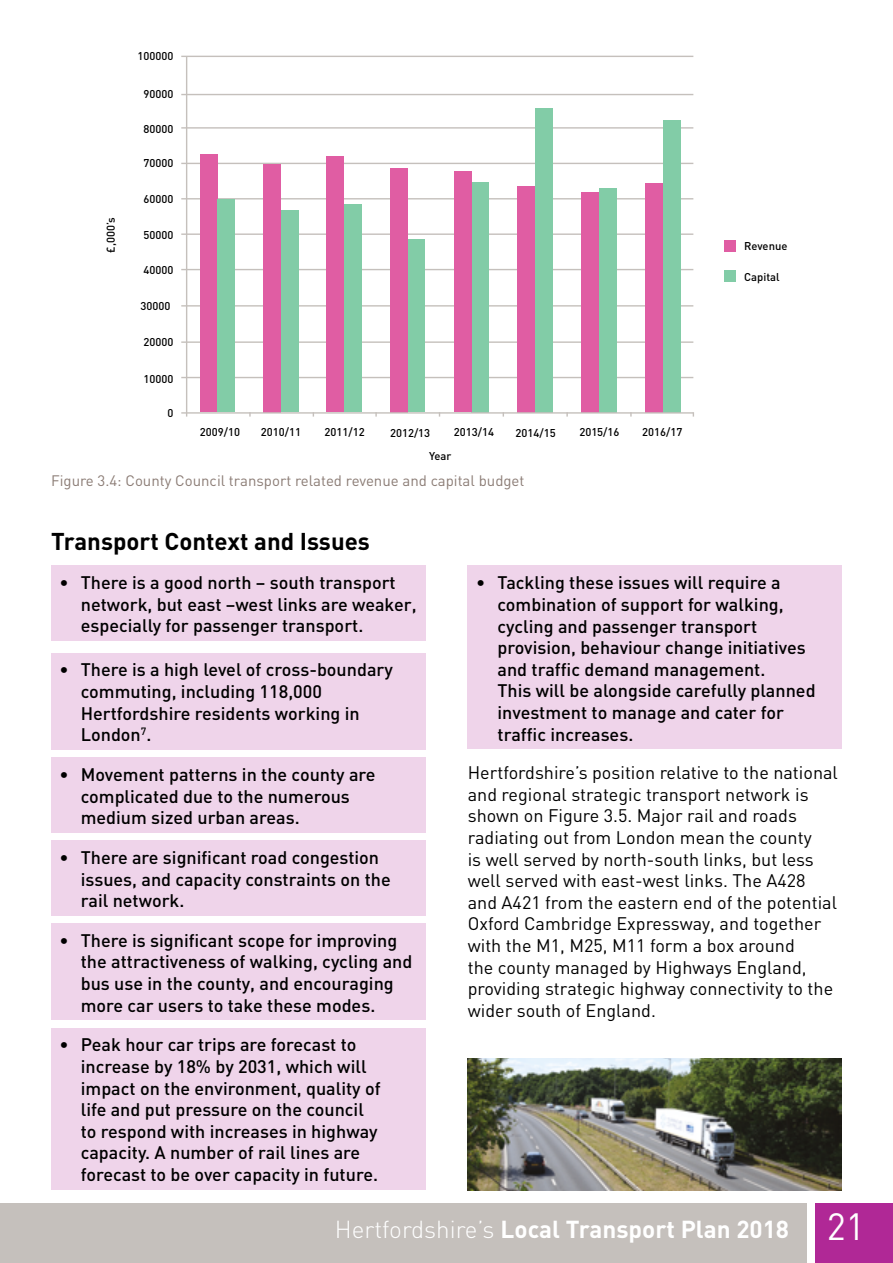
<style>
.page{position:relative;width:893px;height:1263px;background:#fff}
.page>*{position:absolute;margin:0;border:0;box-sizing:border-box;transform-origin:0 0}
.t1{font:700 24.3px "DIN";color:#fff}
.sub_header{font:700 24px "DIN";color:#000}
.t2{font:500 18px/21.6px "DIN";color:#000}
.t3{font:18px/21.6px "DIN";color:#000}
.t4{font:15px "DIN";color:#8b7c75}
.t5{font:500 11.25px "DIN";color:#000}
.s1{font-weight:300}
.s2{font-weight:400;font-size:37.5px}
</style>
<div class="page">
<div style="left:815px;top:1203px;width:78px;height:60px;background:#b02896"></div>
<div style="left:0;top:1203px;width:807px;height:60px;background:#c5c0bc"></div>
<hr style="left:186px;top:56px;width:1px;height:361px;background:#c5c0bc">
<hr style="left:181px;top:56px;width:512px;height:1px;background:#c5c0bc">
<hr style="left:181px;top:94px;width:512px;height:1px;background:#c5c0bc">
<hr style="left:181px;top:127px;width:512px;height:2px;background:#c5c0bc">
<hr style="left:181px;top:163px;width:512px;height:1px;background:#c5c0bc">
<hr style="left:181px;top:198px;width:512px;height:1px;background:#c5c0bc">
<hr style="left:181px;top:233px;width:512px;height:2px;background:#c5c0bc">
<hr style="left:181px;top:269px;width:512px;height:1px;background:#c5c0bc">
<hr style="left:181px;top:305px;width:512px;height:2px;background:#c5c0bc">
<hr style="left:181px;top:341px;width:512px;height:2px;background:#c5c0bc">
<hr style="left:181px;top:377px;width:512px;height:1px;background:#c5c0bc">
<div style="left:200px;top:155px;width:17px;height:257px;background:#e05da3"></div>
<div style="left:217px;top:199px;width:18px;height:213px;background:#82cca7"></div>
<div style="left:281px;top:211px;width:17px;height:201px;background:#82cca7"></div>
<div style="left:345px;top:205px;width:17px;height:207px;background:#82cca7"></div>
<div style="left:408px;top:240px;width:17px;height:172px;background:#82cca7"></div>
<div style="left:471px;top:182px;width:18px;height:230px;background:#82cca7"></div>
<div style="left:535px;top:108px;width:18px;height:304px;background:#82cca7"></div>
<div style="left:599px;top:188px;width:17px;height:224px;background:#82cca7"></div>
<div style="left:663px;top:120px;width:17px;height:292px;background:#82cca7"></div>
<div style="left:724px;top:270px;width:12px;height:12px;background:#82cca7"></div>
<div style="left:724px;top:240px;width:12px;height:12px;background:#e05da3"></div>
<div style="left:326px;top:157px;width:18px;height:255px;background:#e05da3"></div>
<div style="left:263px;top:164px;width:18px;height:248px;background:#e05da3"></div>
<div style="left:390px;top:168px;width:18px;height:244px;background:#e05da3"></div>
<div style="left:454px;top:171px;width:17px;height:241px;background:#e05da3"></div>
<div style="left:518px;top:186px;width:17px;height:226px;background:#e05da3"></div>
<div style="left:582px;top:192px;width:17px;height:220px;background:#e05da3"></div>
<div style="left:645px;top:183px;width:18px;height:229px;background:#e05da3"></div>
<hr style="left:181px;top:412px;width:512px;height:2px;background:#c5c0bc">
<div style="left:51px;top:566px;width:374px;height:75px;background:#efd4ea"></div>
<div style="left:51px;top:653px;width:374px;height:97px;background:#efd4ea"></div>
<div style="left:51px;top:758px;width:374px;height:75px;background:#efd4ea"></div>
<div style="left:51px;top:840px;width:374px;height:76px;background:#efd4ea"></div>
<div style="left:51px;top:923px;width:374px;height:97px;background:#efd4ea"></div>
<div style="left:51px;top:1028px;width:374px;height:161px;background:#efd4ea"></div>
<div style="left:468px;top:566px;width:374px;height:183px;background:#efd4ea"></div>
<img style="left:468px;top:1059px;width:374px;height:132px">
<p class="t5" style="left:104px;top:252px;width:37px;rotate:-90deg">£,000’s</p>
<p class="t5" style="left:138px;top:49px;width:37px">100000</p>
<p class="t5" style="left:144px;top:87px;width:31px">90000</p>
<p class="t5" style="left:144px;top:121px;width:31px">80000</p>
<p class="t5" style="left:144px;top:156px;width:31px">70000</p>
<p class="t5" style="left:144px;top:191px;width:31px">60000</p>
<p class="t5" style="left:144px;top:228px;width:31px">50000</p>
<p class="t5" style="left:144px;top:263px;width:31px">40000</p>
<p class="t5" style="left:140px;top:298px;width:31px">30000</p>
<p class="t5" style="left:144px;top:335px;width:31px">20000</p>
<p class="t5" style="left:144px;top:372px;width:31px">10000</p>
<p class="t5" style="left:167px;top:405px;width:7px">0</p>
<p class="t5" style="left:200px;top:424px;width:42px">2009/10</p>
<p class="t5" style="left:261px;top:424px;width:42px">2010/11</p>
<p class="t5" style="left:324px;top:424px;width:42px">2011/12</p>
<p class="t5" style="left:390px;top:425px;width:42px">2012/13</p>
<p class="t5" style="left:454px;top:424px;width:42px">2013/14</p>
<p class="t5" style="left:516px;top:425px;width:42px">2014/15</p>
<p class="t5" style="left:579px;top:424px;width:42px">2015/16</p>
<p class="t5" style="left:642px;top:424px;width:42px">2016/17</p>
<p class="t5" style="left:429px;top:449px;width:24px">Year</p>
<p class="t4" style="left:51px;top:472px;width:475px">Figure 3.4: County Council transport related revenue and capital budget</p>
<p class="t5" style="left:744px;top:239px;width:45px">Revenue</p>
<p class="t5" style="left:744px;top:270px;width:37px">Capital</p>
<h2 class="sub_header" style="left:51px;top:525px;width:320px">Transport Context and Issues</h2>
<p class="t2" style="left:81px;top:571px;width:337px;text-indent:-21px">• There is a good north – south transport network, but east –west links are weaker, especially for passenger transport.</p>
<p class="t2" style="left:81px;top:658px;width:314px;text-indent:-21px">• There is a high level of cross-boundary commuting, including 118,000<br>Hertfordshire residents working in<br>London<sup>7</sup>.</p>
<p class="t2" style="left:81px;top:763px;width:296px;text-indent:-21px">• Movement patterns in the county are complicated due to the numerous medium sized urban areas.</p>
<p class="t2" style="left:81px;top:846px;width:311px;text-indent:-21px">• There are significant road congestion issues, and capacity constraints on the rail network.</p>
<p class="t2" style="left:81px;top:929px;width:333px;text-indent:-21px">• There is significant scope for improving the attractiveness of walking, cycling and bus use in the county, and encouraging more car users to take these modes.</p>
<p class="t2" style="left:81px;top:1033px;width:301px;text-indent:-21px">• Peak hour car trips are forecast to increase by 18% by 2031, which will impact on the environment, quality of life and put pressure on the council to respond with increases in highway capacity. A number of rail lines are forecast to be over capacity in future.</p>
<p class="t2" style="left:497px;top:571px;width:320px;text-indent:-21px">• Tackling these issues will require a combination of support for walking, cycling and passenger transport provision, behaviour change initiatives and traffic demand management.<br>This will be alongside carefully planned investment to manage and cater for traffic increases.</p>
<p class="t3" style="left:468px;top:761px;width:372px">Hertfordshire’s position relative to the national and regional strategic transport network is shown on Figure 3.5. Major rail and roads radiating out from London mean the county<br>is well served by north-south links, but less well served with east-west links. The A428 and A421 from the eastern end of the potential Oxford Cambridge Expressway, and together with the M1, M25, M11 form a box around<br>the county managed by Highways England, providing strategic highway connectivity to the wider south of England.</p>
<h1 class="t1" style="left:335px;top:1213px;width:531px"><span class="s1">Hertfordshire’s</span> Local Transport Plan 2018 <span class="s2">21</span></h1>
</div>
